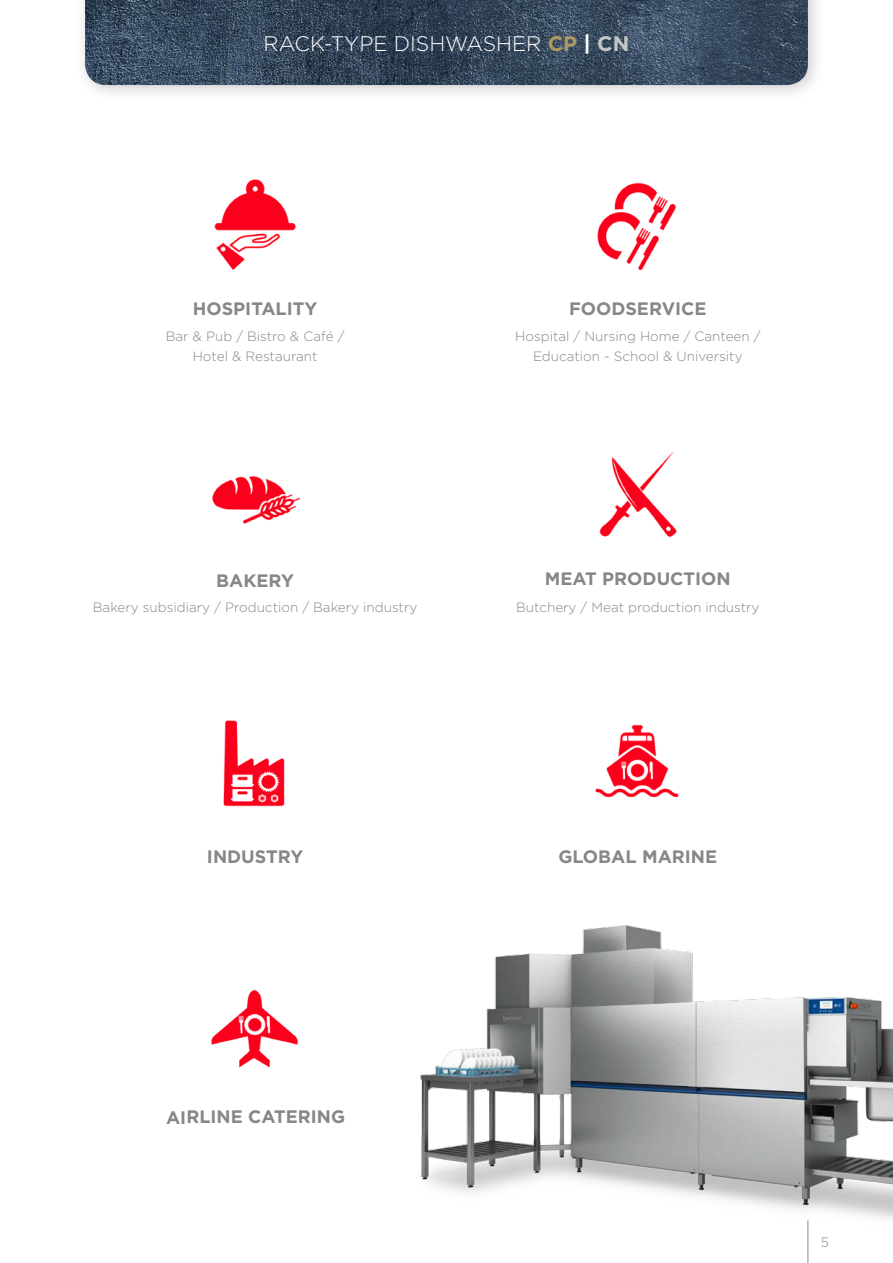
<style>
.page{position:relative;width:893px;height:1263px;background:#fff}
.page>*{position:absolute;margin:0;border:0;box-sizing:border-box;transform-origin:0 0}
.t1{font:300 21px "Gotham";color:#fff}
.t2{font:700 18px "Gotham";color:#878786}
.t3{font:300 13.5px/20.2px "Gotham";color:#878786;text-align:center}
.s1{font-weight:700;color:#ae9a63}
.s2{font-weight:700}
.s3{font-weight:700;color:#c5c6c6}
</style>
<div class="page">
<img style="left:214px;top:179px;width:82px;height:91px">
<img style="left:212px;top:476px;width:88px;height:48px">
<img style="left:223px;top:720px;width:62px;height:87px">
<img style="left:597px;top:182px;width:79px;height:89px">
<img style="left:599px;top:451px;width:78px;height:87px">
<img style="left:595px;top:724px;width:84px;height:74px">
<img style="left:211px;top:989px;width:87px;height:79px">
<img style="left:420px;top:925px;width:473px;height:338px">
<div style="left:74px;top:0;width:751px;height:102px;background:#000;opacity:.2"></div>
<img style="left:85px;top:0;width:723px;height:85px">
<h1 class="t1" style="left:264px;top:30px;width:367px">RACK-TYPE DISHWASHER <span class="s1">CP</span> <span class="s2">|</span> <span class="s3">CN</span></h1>
<h2 class="t2" style="left:193px;top:296px;width:126px">HOSPITALITY</h2>
<p class="t3" style="left:166px;top:326px;width:180px">Bar &amp; Pub / Bistro &amp; Café /<br>Hotel &amp; Restaurant</p>
<h2 class="t2" style="left:216px;top:568px;width:79px">BAKERY</h2>
<p class="t3" style="left:93px;top:597px;width:326px">Bakery subsidiary / Production / Bakery industry</p>
<h2 class="t2" style="left:569px;top:296px;width:139px">FOODSERVICE</h2>
<p class="t3" style="left:515px;top:326px;width:247px">Hospital / Nursing Home / Canteen /<br>Education - School &amp; University</p>
<h2 class="t2" style="left:545px;top:567px;width:187px">MEAT PRODUCTION</h2>
<p class="t3" style="left:516px;top:597px;width:245px">Butchery / Meat production industry</p>
<h2 class="t2" style="left:207px;top:844px;width:98px">INDUSTRY</h2>
<h2 class="t2" style="left:558px;top:844px;width:160px">GLOBAL MARINE</h2>
<h2 class="t2" style="left:166px;top:1105px;width:181px">AIRLINE CATERING</h2>
<p class="t3" style="left:821px;top:1232px;width:10px">5</p>
</div>
